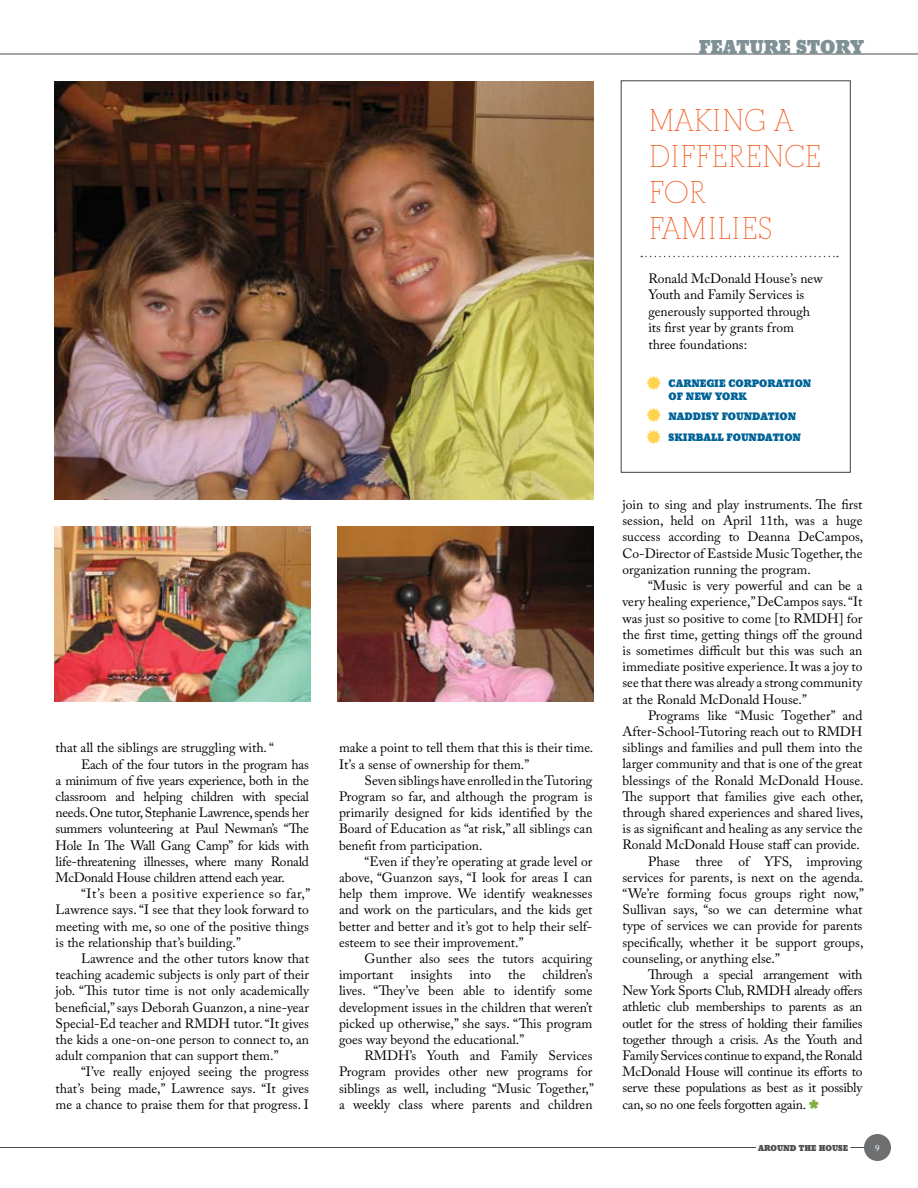
<style>
.page{position:relative;width:918px;height:1188px;background:#fff}
.page>*{position:absolute;margin:0;border:0;box-sizing:border-box;transform-origin:0 0}
.t1{font:300 33px/36px "Beton";color:#f15d22}
.t2{font:800 21px "Beton";color:#809195}
.t3{font:20.55px/32.4px "FF Dingbests";color:#ffd24f}
.t4{font:13.5px/16.2px "Adobe Caslon Pro";color:#000;text-align:justify}
.t5{font:13.5px "Adobe Caslon Pro";letter-spacing:-.02em;color:#000}
.t6{font:13.5px "Adobe Caslon Pro";letter-spacing:.04em;color:#000}
.t7{font:800 11.25px/13.5px "Beton";color:#006398}
.t8{font:800 9px "Beton";color:#4c4d4f}
.s1{font-family:"FF Dingbests";color:#7daf41}
</style>
<div class="page">
<hr style="left:0;top:1147px;width:756px;height:1px;background:#4c4d4f">
<div style="left:864px;top:1134px;width:27px;height:27px;background:#6d6f71;border-radius:50%"></div>
<hr style="left:0;top:54px;width:918px;height:1px;background:#4c4d4f">
<svg style="left:850px;top:1147px;width:14px;height:1px"></svg>
<svg style="left:641px;top:256px;width:197px;height:1px"></svg>
<img style="left:54px;top:81px;width:540px;height:419px">
<img style="left:54px;top:526px;width:256px;height:176px">
<img style="left:338px;top:526px;width:256px;height:176px">
<p class="t4" style="left:56px;top:740px;width:220px">that all the siblings are struggling with. “</p>
<p class="t5" style="left:81px;top:756px;width:229px">Each of the four tutors in the program has</p>
<p class="t5" style="left:56px;top:772px;width:255px">a minimum of five years experience, both in the</p>
<p class="t5" style="left:56px;top:788px;width:255px">classroom and helping children with special</p>
<p class="t5" style="left:56px;top:805px;width:255px">needs. One tutor, Stephanie Lawrence, spends her</p>
<p class="t5" style="left:56px;top:821px;width:255px">summers volunteering at Paul Newman’s “The</p>
<p class="t5" style="left:56px;top:837px;width:255px">Hole In The Wall Gang Camp” for kids with</p>
<p class="t5" style="left:56px;top:853px;width:255px">life-threatening illnesses, where many Ronald</p>
<p class="t5" style="left:56px;top:869px;width:231px">McDonald House children attend each year.</p>
<p class="t6" style="left:81px;top:886px;width:231px">“It’s been a positive experience so far,”</p>
<p class="t4" style="left:56px;top:902px;width:255px">Lawrence says. “I see that they look forward to</p>
<p class="t4" style="left:56px;top:918px;width:255px">meeting with me, so one of the positive things</p>
<p class="t4" style="left:56px;top:934px;width:187px">is the relationship that’s building.”</p>
<p class="t4" style="left:81px;top:950px;width:230px">Lawrence and the other tutors know that</p>
<p class="t4" style="left:56px;top:966px;width:255px">teaching academic subjects is only part of their</p>
<p class="t4" style="left:56px;top:983px;width:255px">job. “This tutor time is not only academically</p>
<p class="t4" style="left:56px;top:999px;width:255px">beneficial,” says Deborah Guanzon, a nine-year</p>
<p class="t4" style="left:56px;top:1015px;width:255px">Special-Ed teacher and RMDH tutor. “It gives</p>
<p class="t4" style="left:56px;top:1031px;width:255px">the kids a one-on-one person to connect to, an</p>
<p class="t4" style="left:56px;top:1047px;width:225px">adult companion that can support them.”</p>
<p class="t4" style="left:81px;top:1064px;width:229px">“I’ve really enjoyed seeing the progress</p>
<p class="t4" style="left:56px;top:1080px;width:255px">that’s being made,” Lawrence says. “It gives</p>
<p class="t4" style="left:56px;top:1096px;width:255px">me a chance to praise them for that progress. I</p>
<p class="t4" style="left:339px;top:740px;width:256px">make a point to tell them that this is their time.<br>It’s a sense of ownership for them.”</p>
<p class="t4" style="left:339px;top:772px;width:255px;text-indent:26px">Seven siblings have enrolled in the Tutoring Program so far, and although the program is primarily designed for kids identified by the Board of Education as “at risk,” all siblings can benefit from participation.</p>
<p class="t4" style="left:339px;top:853px;width:255px;text-indent:26px">“Even if they’re operating at grade level or above, “Guanzon says, “I look for areas I can help them improve. We identify weaknesses and work on the particulars, and the kids get better and better and it’s got to help their self&shy;esteem to see their improvement.”</p>
<p class="t4" style="left:339px;top:950px;width:255px;text-indent:26px">Gunther also sees the tutors acquiring important</p>
<p class="t4" style="left:339px;top:966px;width:255px;text-indent:203px">children’s lives. “They’ve been able to identify some development issues in the children that weren’t picked up otherwise,” she says. “This program goes way beyond the educational.”</p>
<p class="t4" style="left:339px;top:1047px;width:256px;text-indent:26px">RMDH’s Youth and Family Services Program provides other new programs for siblings as well, including “Music Together,” a weekly class where parents and children</p>
<p class="t4" style="left:410px;top:966px;width:44px">insights</p>
<p class="t4" style="left:469px;top:966px;width:23px">into</p>
<p class="t4" style="left:508px;top:966px;width:19px">the</p>
<h2 class="t2" style="left:699px;top:35px;width:167px">FEATURE STORY</h2>
<h1 class="t1" style="left:648px;top:104px;width:82px">MAKING</h1>
<h1 class="t1" style="left:774px;top:104px;width:20px">A</h1>
<h1 class="t1" style="left:648px;top:140px;width:82px">DIFFEREN</h1>
<h1 class="t1" style="left:784px;top:140px;width:34px">CE</h1>
<h1 class="t1" style="left:648px;top:176px;width:37px">FOR<br>FAMILIES</h1>
<p class="t4" style="left:648px;top:270px;width:176px;text-align:left">Ronald McDonald House’s new<br>Youth and Family Services is generously supported through its first year by grants from three foundations:</p>
<p class="t7" style="left:669px;top:376px;width:9px">CARNEGIE</p>
<h3 class="t3" style="left:645px;top:367px;width:19px">M<br>M</h3>
<h3 class="t3" style="left:645px;top:422px;width:19px">M</h3>
<p class="t7" style="left:669px;top:376px;width:80px;text-indent:60px">CORPORATION<br>OF NEW YORK</p>
<p class="t7" style="left:669px;top:410px;width:17px">NADDISY</p>
<p class="t7" style="left:722px;top:410px;width:15px">FOUNDATION</p>
<p class="t7" style="left:669px;top:430px;width:43px">SKIRBALL</p>
<p class="t7" style="left:727px;top:430px;width:15px">FOUNDATION</p>
<p class="t4" style="left:622px;top:496px;width:242px">join to sing and play instruments. The first session, held on April 11th, was a huge success according to Deanna DeCampos, Co-Director of Eastside Music Together, the organization running the program.</p>
<p class="t4" style="left:622px;top:577px;width:242px;text-indent:26px">“Music is very powerful and can be a very healing experience,” DeCampos says. “It was just so positive to come [to RMDH] for the first time, getting things off the ground is sometimes difficult but this was such an immediate positive experience. It was a joy to see that there was already a strong community at the Ronald McDonald House.”</p>
<p class="t4" style="left:648px;top:707px;width:216px">Programs like “Music Together” and</p>
<p class="t4" style="left:622px;top:723px;width:241px">After-School-Tutoring reach out to RMDH</p>
<p class="t4" style="left:622px;top:739px;width:242px">siblings and families and pull them into the</p>
<p class="t4" style="left:622px;top:756px;width:242px">larger community and that is one of the great</p>
<p class="t4" style="left:622px;top:772px;width:242px">blessings of the Ronald McDonald House.</p>
<p class="t4" style="left:622px;top:788px;width:242px">The support that families give each other,</p>
<p class="t4" style="left:622px;top:804px;width:242px">through shared experiences and shared lives,</p>
<p class="t4" style="left:622px;top:820px;width:241px">is as significant and healing as any service the</p>
<p class="t4" style="left:622px;top:837px;width:239px">Ronald McDonald House staff can provide.</p>
<p class="t4" style="left:648px;top:853px;width:216px">Phase three of YFS, improving</p>
<p class="t4" style="left:622px;top:869px;width:242px">services for parents, is next on the agenda.</p>
<p class="t4" style="left:622px;top:885px;width:243px">“We’re forming focus groups right now,”</p>
<p class="t4" style="left:622px;top:901px;width:242px">Sullivan says, “so we can determine what</p>
<p class="t4" style="left:622px;top:918px;width:241px">type of services we can provide for parents</p>
<p class="t4" style="left:622px;top:934px;width:242px">specifically, whether it be support groups,</p>
<p class="t4" style="left:622px;top:950px;width:159px">counseling, or anything else.”</p>
<p class="t5" style="left:648px;top:966px;width:216px">Through a special arrangement with</p>
<p class="t5" style="left:622px;top:983px;width:241px">New York Sports Club, RMDH already offers</p>
<p class="t5" style="left:622px;top:999px;width:242px">athletic club memberships to parents as an</p>
<p class="t5" style="left:622px;top:1015px;width:241px">outlet for the stress of holding their families</p>
<p class="t5" style="left:622px;top:1031px;width:241px">together through a crisis. As the Youth and</p>
<p class="t5" style="left:622px;top:1047px;width:242px">Family Services continue to expand, the Ronald</p>
<p class="t5" style="left:622px;top:1064px;width:241px">McDonald House will continue its efforts to</p>
<p class="t5" style="left:622px;top:1080px;width:242px">serve these populations as best as it possibly</p>
<p class="t5" style="left:622px;top:1096px;width:199px">can, so no one feels forgotten again. <span class="s1">D</span></p>
<p class="t8" style="left:758px;top:1143px;width:92px">AROUND THE HOUSE</p>
</div>
